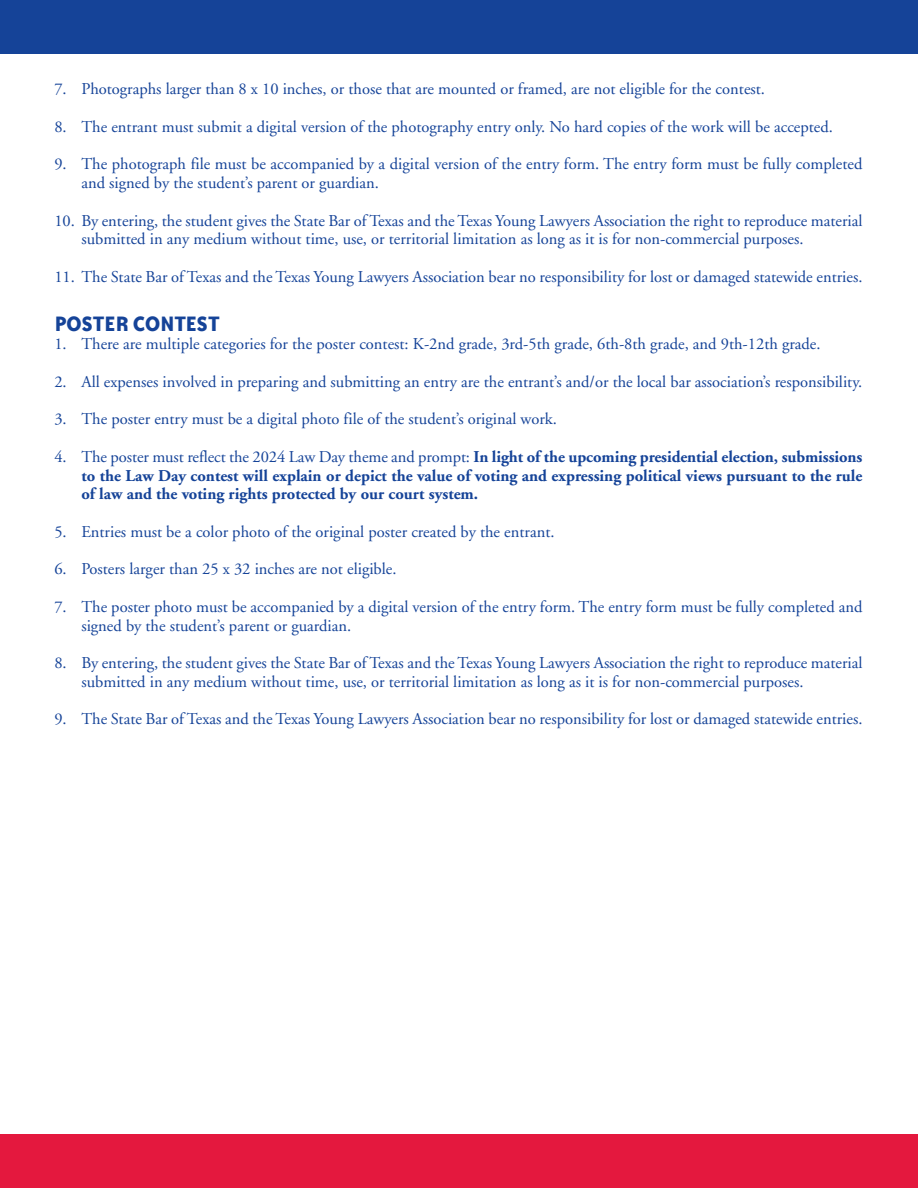
<style>
.page{position:relative;width:918px;height:1188px;background:#fff}
.page>*{position:absolute;margin:0;border:0;box-sizing:border-box;transform-origin:0 0}
.t1{font:700 24px "Bailey Sans ITC";color:#154398}
.t2{font:16.5px/18.8px "Adobe Garamond";color:#154398}
.t3{font:700 16.5px/18.8px "Adobe Garamond";color:#154398;text-align:justify}
.s1{font-weight:400}
</style>
<div class="page">
<div style="left:0;top:0;width:918px;height:54px;background:#154398"></div>
<div style="left:0;top:1134px;width:918px;height:54px;background:#e4183e"></div>
<p class="t2" style="left:54px;top:81px;width:712px">7. Photographs larger than 8 x 10 inches, or those that are mounted or framed, are not eligible for the contest.</p>
<p class="t2" style="left:54px;top:119px;width:780px">8. The entrant must submit a digital version of the photography entry only. No hard copies of the work will be accepted.</p>
<p class="t2" style="left:81px;top:156px;width:783px;text-indent:-27px">9. The photograph file must be accompanied by a digital version of the entry form. The entry form must be fully completed and signed by the student’s parent or guardian.</p>
<p class="t2" style="left:81px;top:213px;width:783px;text-indent:-27px">10. By entering, the student gives the State Bar of Texas and the Texas Young Lawyers Association the right to reproduce material submitted in any medium without time, use, or territorial limitation as long as it is for non-commercial purposes.</p>
<p class="t2" style="left:54px;top:269px;width:810px">11. The State Bar of Texas and the Texas Young Lawyers Association bear no responsibility for lost or damaged statewide entries.</p>
<p class="t1" style="left:54px;top:315px;width:167px">POSTER CONTEST</p>
<p class="t2" style="left:54px;top:336px;width:768px">1. There are multiple categories for the poster contest: K-2nd grade, 3rd-5th grade, 6th-8th grade, and 9th-12th grade.</p>
<p class="t2" style="left:54px;top:374px;width:809px">2. All expenses involved in preparing and submitting an entry are the entrant’s and/or the local bar association’s responsibility.</p>
<p class="t2" style="left:54px;top:411px;width:504px">3. The poster entry must be a digital photo file of the student’s original work.</p>
<p class="t3" style="left:81px;top:449px;width:783px;text-indent:-27px"><span class="s1">4. The poster must reflect the 2024 Law Day theme and prompt:</span> In light of the upcoming presidential election, submissions to the Law Day contest will explain or depict the value of voting and expressing political views pursuant to the rule of law and the voting rights protected by our court system.</p>
<p class="t2" style="left:54px;top:524px;width:502px">5. Entries must be a color photo of the original poster created by the entrant.</p>
<p class="t2" style="left:54px;top:561px;width:344px">6. Posters larger than 25 x 32 inches are not eligible.</p>
<p class="t2" style="left:81px;top:599px;width:783px;text-indent:-27px">7. The poster photo must be accompanied by a digital version of the entry form. The entry form must be fully completed and signed by the student’s parent or guardian.</p>
<p class="t2" style="left:81px;top:655px;width:783px;text-indent:-27px">8. By entering, the student gives the State Bar of Texas and the Texas Young Lawyers Association the right to reproduce material submitted in any medium without time, use, or territorial limitation as long as it is for non-commercial purposes.</p>
<p class="t2" style="left:54px;top:711px;width:810px">9. The State Bar of Texas and the Texas Young Lawyers Association bear no responsibility for lost or damaged statewide entries.</p>
</div>
